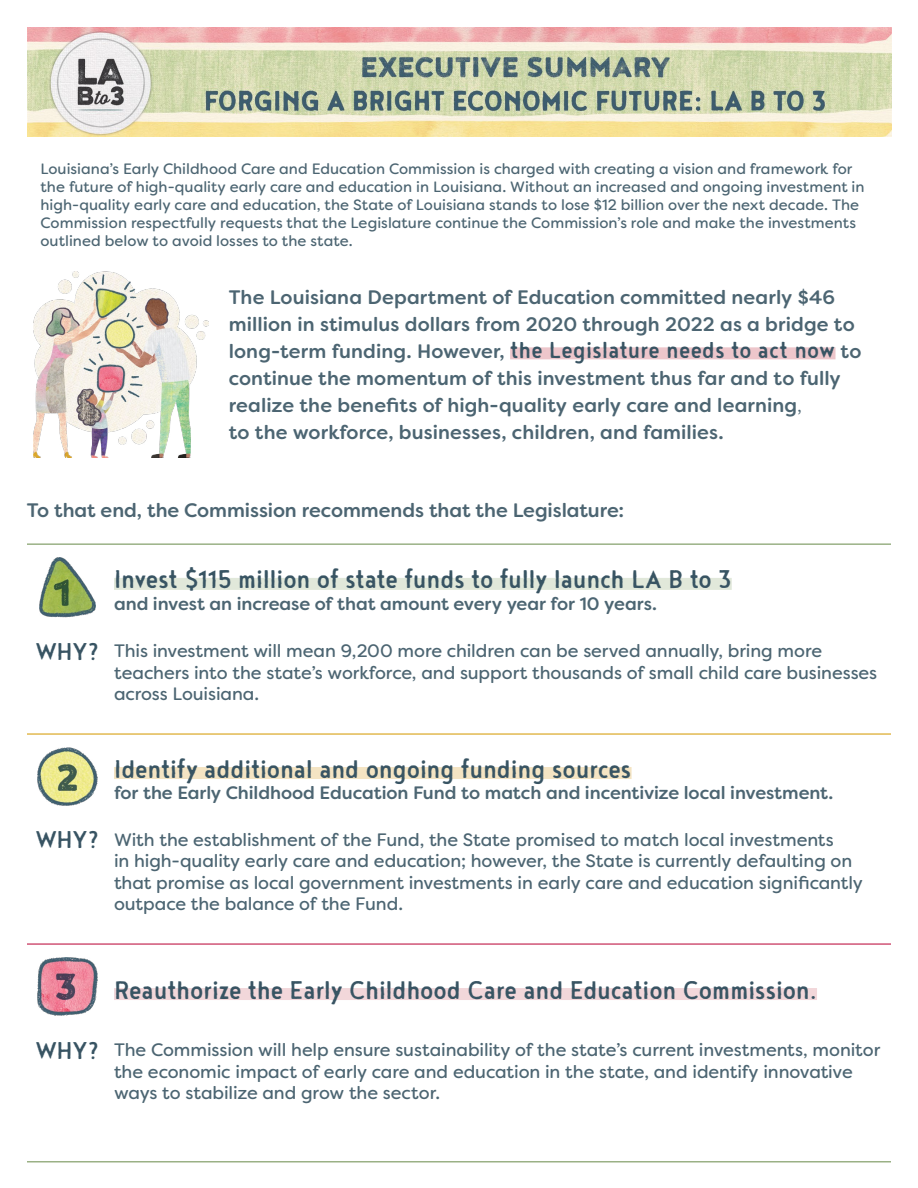
<style>
.page{position:relative;width:918px;height:1188px;background:#fff}
.page>*{position:absolute;margin:0;border:0;box-sizing:border-box;transform-origin:0 0}
.t1{font:31.5px "Noyh A Text 2";letter-spacing:-.015em;color:#385463}
.t2{font:500 19.5px/27px "Filson Soft";letter-spacing:.005em;color:#4c6572}
.t3{font:18px/21.6px "Filson Soft";letter-spacing:-.005em;color:#4c6572}
.t4{font:500 18px "Filson Soft";letter-spacing:-.005em;color:#4c6572}
.t5{font:15px/18px "Filson Soft";color:#4c6572}
.s1{font-family:"Noyh A Text 2";font-weight:400;font-size:28.5px;color:#385463}
.s2{font-weight:400}
.s3{font-family:"Noyh A Text 2";font-size:30px;color:#385463}
</style>
<div class="page">
<hr style="left:27px;top:1161px;width:864px;height:1px;background:#9ab185">
<img style="left:33px;top:271px;width:176px;height:186px">
<div style="left:510px;top:347px;width:326px;height:12px;background:#edc6cb"></div>
<hr style="left:27px;top:543px;width:81px;height:2px;background:#9ab185">
<hr style="left:108px;top:543px;width:783px;height:2px;background:#9ab185">
<img style="left:40px;top:558px;width:55px;height:59px">
<div style="left:114px;top:578px;width:618px;height:12px;background:#e1e8da"></div>
<hr style="left:27px;top:733px;width:81px;height:2px;background:#e2b951">
<hr style="left:108px;top:733px;width:783px;height:2px;background:#e2b951">
<img style="left:37px;top:748px;width:61px;height:58px">
<div style="left:114px;top:767px;width:518px;height:12px;background:#f4e4c3"></div>
<hr style="left:27px;top:943px;width:81px;height:2px;background:#d05476">
<hr style="left:108px;top:943px;width:783px;height:2px;background:#d05476">
<img style="left:38px;top:958px;width:59px;height:58px">
<div style="left:114px;top:988px;width:703px;height:12px;background:#f2d7da"></div>
<img style="left:27px;top:28px;width:864px;height:108px">
<p class="t5" style="left:40px;top:160px;width:826px">Louisiana’s Early Childhood Care and Education Commission is charged with creating a vision and framework for the future of high-quality early care and education in Louisiana. Without an increased and ongoing investment in high-quality early care and education, the State of Louisiana stands to lose $12 billion over the next decade. The Commission respectfully requests that the Legislature continue the Commission’s role and make the investments outlined below to avoid losses to the state.</p>
<p class="t2" style="left:229px;top:284px;width:634px">The Louisiana Department of Education committed nearly $46 million in stimulus dollars from 2020 through 2022 as a bridge to long-term funding. However, <span class="s1">the Legislature needs to act now</span> to continue the momentum of this investment thus far and to fully realize the benefits of high-quality early care and learning<span class="s2">,<br></span>to the workforce, businesses, children, and families.</p>
<p class="t2" style="left:27px;top:497px;width:599px">To that end, the Commission recommends that the Legislature:</p>
<h1 class="t1" style="left:114px;top:562px;width:619px">Invest $115 million of state funds to fully launch LA B to 3</h1>
<p class="t4" style="left:114px;top:592px;width:544px">and invest an increase of that amount every year for 10 years.</p>
<p class="t3" style="left:114px;top:640px;width:765px;text-indent:-79px"><span class="s3">WHY?</span> This investment will mean 9,200 more children can be served annually, bring more teachers into the state’s workforce, and support thousands of small child care businesses across Louisiana.</p>
<h1 class="t1" style="left:114px;top:751px;width:519px">Identify additional and ongoing funding sources</h1>
<p class="t4" style="left:114px;top:781px;width:721px">for the Early Childhood Education Fund to match and incentivize local investment.</p>
<p class="t3" style="left:114px;top:828px;width:750px;text-indent:-79px"><span class="s3">WHY?</span> With the establishment of the Fund, the State promised to match local investments<br>in high-quality early care and education; however, the State is currently defaulting on that promise as local government investments in early care and education significantly outpace the balance of the Fund.</p>
<h1 class="t1" style="left:114px;top:972px;width:705px">Reauthorize the Early Childhood Care and Education Commission.</h1>
<p class="t3" style="left:114px;top:1039px;width:768px;text-indent:-79px"><span class="s3">WHY?</span> The Commission will help ensure sustainability of the state’s current investments, monitor the economic impact of early care and education in the state, and identify innovative ways to stabilize and grow the sector.</p>
</div>
